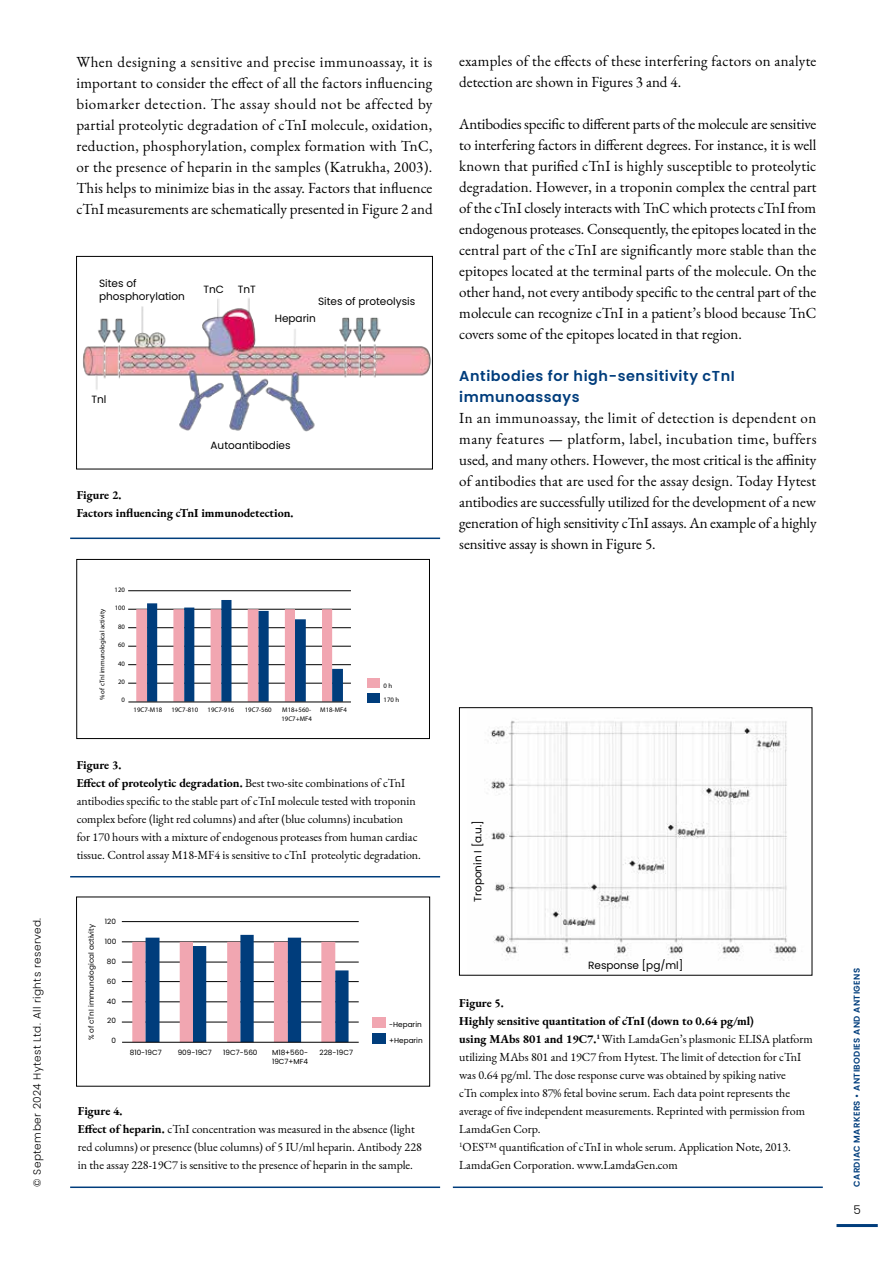
<style>
.page{position:relative;width:893px;height:1263px;background:#fff}
.page>*{position:absolute;margin:0;border:0;box-sizing:border-box;transform-origin:0 0}
.t1{font:15px/21px "EB Garamond";color:#000;text-align:justify}
.t2{font:600 14.4px/21px "Poppins";letter-spacing:.04em;color:#003d7c}
.t3{font:12px/18px "EB Garamond";color:#000}
.t4{font:700 12px/18px "EB Garamond";color:#000}
.t5{font:300 12px "Poppins";color:#000}
.t6{font:10.5px/13.5px "Poppins";color:#000}
.t7{font:300 10.5px "Poppins";letter-spacing:.04em;color:#000}
.t8{font:600 8.55px "Poppins";letter-spacing:.04em;color:#003d7c}
.t9{font:7.2px "Poppins";color:#000}
.t10{font:6.75px "Gotham";color:#000}
.s1{font-weight:700}
</style>
<div class="page">
<hr style="left:836px;top:1224px;width:42px;height:3px;background:#003d7c">
<img style="left:76px;top:255px;width:357px;height:215px">
<div style="left:76px;top:897px;width:354px;height:189px;border:1px solid #000"></div>
<div style="left:76px;top:256px;width:357px;height:213px;border:1px solid #000"></div>
<hr style="left:128px;top:683px;width:223px;height:1px;background:#000">
<hr style="left:128px;top:664px;width:223px;height:1px;background:#000">
<hr style="left:128px;top:646px;width:223px;height:1px;background:#000">
<hr style="left:128px;top:627px;width:223px;height:1px;background:#000">
<hr style="left:128px;top:609px;width:223px;height:1px;background:#000">
<hr style="left:128px;top:590px;width:223px;height:1px;background:#000">
<svg style="left:136px;top:600px;width:207px;height:102px"></svg>
<hr style="left:128px;top:702px;width:223px;height:1px;background:#000">
<div style="left:367px;top:678px;width:13px;height:10px;background:#f1a6b1"></div>
<div style="left:367px;top:693px;width:13px;height:10px;background:#003d7c"></div>
<div style="left:77px;top:559px;width:353px;height:180px;border:1px solid #000"></div>
<img style="left:484px;top:720px;width:313px;height:241px">
<hr style="left:70px;top:537px;width:370px;height:2px;background:#003d7c">
<hr style="left:70px;top:876px;width:370px;height:1px;background:#003d7c">
<hr style="left:453px;top:1186px;width:370px;height:2px;background:#003d7c">
<hr style="left:70px;top:1186px;width:370px;height:2px;background:#003d7c">
<hr style="left:122px;top:1022px;width:237px;height:1px;background:#000">
<hr style="left:122px;top:1001px;width:237px;height:1px;background:#000">
<hr style="left:122px;top:981px;width:237px;height:1px;background:#000">
<hr style="left:122px;top:962px;width:237px;height:1px;background:#000">
<hr style="left:122px;top:941px;width:237px;height:1px;background:#000">
<hr style="left:122px;top:921px;width:237px;height:1px;background:#000">
<svg style="left:132px;top:935px;width:217px;height:107px"></svg>
<hr style="left:122px;top:1042px;width:237px;height:1px;background:#000">
<div style="left:372px;top:1017px;width:13px;height:11px;background:#f1a6b1"></div>
<div style="left:372px;top:1033px;width:13px;height:10px;background:#003d7c"></div>
<p class="t7" style="left:31px;top:1187px;width:270px;rotate:-90deg">© September 2024 Hytest Ltd. All rights reserved.</p>
<p class="t1" style="left:77px;top:52px;width:358px">When designing a sensitive and precise immunoassay, it is important to consider the effect of all the factors influencing biomarker detection. The assay should not be affected by partial proteolytic degradation of cTnI molecule, oxidation, reduction, phosphorylation, complex formation with TnC, or the presence of heparin in the samples (Katrukha, 2003).<br>This helps to minimize bias in the assay. Factors that influence cTnI measurements are schematically presented in Figure 2 and</p>
<p class="t1" style="left:459px;top:51px;width:359px">examples of the effects of these interfering factors on analyte detection are shown in Figures 3 and 4.</p>
<p class="t1" style="left:459px;top:114px;width:359px">Antibodies specific to different parts of the molecule are sensitive to interfering factors in different degrees. For instance, it is well known that purified cTnI is highly susceptible to proteolytic degradation. However, in a troponin complex the central part of the cTnI closely interacts with TnC which protects cTnI from endogenous proteases. Consequently, the epitopes located in the central part of the cTnI are significantly more stable than the epitopes located at the terminal parts of the molecule. On the other hand, not every antibody specific to the central part of the molecule can recognize cTnI in a patient’s blood because TnC covers some of the epitopes located in that region.</p>
<p class="t2" style="left:459px;top:366px;width:277px">Antibodies for high-sensitivity cTnI immunoassays</p>
<p class="t1" style="left:459px;top:408px;width:359px">In an immunoassay, the limit of detection is dependent on many features — platform, label, incubation time, buffers used, and many others. However, the most critical is the affinity of antibodies that are used for the assay design. Today Hytest antibodies are successfully utilized for the development of a new generation of high sensitivity cTnI assays. An example of a highly sensitive assay is shown in Figure 5.</p>
<p class="t6" style="left:99px;top:276px;width:87px">Sites of phosphorylation</p>
<p class="t6" style="left:204px;top:283px;width:22px">TnC</p>
<p class="t6" style="left:238px;top:283px;width:20px">TnT</p>
<p class="t6" style="left:318px;top:294px;width:99px">Sites of proteolysis</p>
<p class="t6" style="left:275px;top:311px;width:43px">Heparin</p>
<p class="t6" style="left:92px;top:392px;width:16px">Tnl</p>
<p class="t6" style="left:211px;top:438px;width:82px">Autoantibodies</p>
<p class="t4" style="left:77px;top:486px;width:218px">Figure 2.<br>Factors influencing cTnI immunodetection.</p>
<p class="t10" style="left:98px;top:700px;width:93px;rotate:-90deg">% of cTnI immunological activity</p>
<p class="t10" style="left:115px;top:586px;width:12px">120</p>
<p class="t10" style="left:115px;top:604px;width:12px">100</p>
<p class="t10" style="left:118px;top:622px;width:8px">80</p>
<p class="t10" style="left:118px;top:641px;width:8px">60</p>
<p class="t10" style="left:118px;top:660px;width:8px">40</p>
<p class="t10" style="left:118px;top:677px;width:8px">20</p>
<p class="t10" style="left:122px;top:696px;width:5px">0</p>
<p class="t10" style="left:134px;top:706px;width:30px">19C7-M18</p>
<p class="t10" style="left:171px;top:706px;width:28px">19C7-810</p>
<p class="t10" style="left:208px;top:706px;width:28px">19C7-916</p>
<p class="t10" style="left:245px;top:706px;width:28px">19C7-560</p>
<p class="t10" style="left:282px;top:706px;width:30px">M18+560-</p>
<p class="t10" style="left:320px;top:706px;width:28px">M18-MF4</p>
<p class="t10" style="left:281px;top:714px;width:32px">19C7+MF4</p>
<p class="t10" style="left:384px;top:681px;width:10px">0 h</p>
<p class="t10" style="left:384px;top:696px;width:17px">170 h</p>
<p class="t3" style="left:77px;top:756px;width:346px"><span class="s1">Figure 3.<br>Effect of proteolytic degradation.</span> Best two-site combinations of cTnI antibodies specific to the stable part of cTnI molecule tested with troponin complex before (light red columns) and after (blue columns) incubation<br>for 170 hours with a mixture of endogenous proteases from human cardiac tissue. Control assay M18-MF4 is sensitive to cTnI proteolytic degradation.</p>
<p class="t9" style="left:87px;top:1040px;width:118px;rotate:-90deg">% of cTnI immunological activity</p>
<p class="t9" style="left:105px;top:917px;width:13px">120</p>
<p class="t9" style="left:105px;top:937px;width:13px">100</p>
<p class="t9" style="left:107px;top:957px;width:11px">80</p>
<p class="t9" style="left:107px;top:977px;width:11px">60</p>
<p class="t9" style="left:107px;top:997px;width:11px">40</p>
<p class="t9" style="left:107px;top:1016px;width:10px">20</p>
<p class="t9" style="left:111px;top:1036px;width:6px">0</p>
<p class="t9" style="left:130px;top:1048px;width:33px">810-19C7</p>
<p class="t9" style="left:178px;top:1048px;width:36px">909-19C7</p>
<p class="t9" style="left:223px;top:1048px;width:36px">19C7-560</p>
<p class="t9" style="left:272px;top:1048px;width:37px">M18+560-</p>
<p class="t9" style="left:320px;top:1048px;width:35px">228-19C7</p>
<p class="t9" style="left:272px;top:1057px;width:37px">19C7+MF4</p>
<p class="t9" style="left:389px;top:1020px;width:34px">-Heparin</p>
<p class="t9" style="left:389px;top:1036px;width:35px">+Heparin</p>
<p class="t3" style="left:78px;top:1102px;width:346px"><span class="s1">Figure 4.<br>Effect of heparin.</span> cTnI concentration was measured in the absence (light red columns) or presence (blue columns) of 5 IU/ml heparin. Antibody 228 in the assay 228-19C7 is sensitive to the presence of heparin in the sample.</p>
<p class="t6" style="left:471px;top:902px;width:83px;rotate:-90deg">Troponin I [a.u.]</p>
<p class="t6" style="left:588px;top:958px;width:97px">Response [pg/ml]</p>
<p class="t3" style="left:459px;top:994px;width:355px"><span class="s1">Figure 5.<br>Highly sensitive quantitation of cTnI (down to 0.64 pg/ml)<br>using MAbs 801 and 19C7.</span><sup>1</sup> With LamdaGen’s plasmonic ELISA platform utilizing MAbs 801 and 19C7 from Hytest. The limit of detection for cTnI was 0.64 pg/ml. The dose response curve was obtained by spiking native<br>cTn complex into 87% fetal bovine serum. Each data point represents the average of five independent measurements. Reprinted with permission from LamdaGen Corp.<br><sup>1</sup>OES™ quantification of cTnI in whole serum. Application Note, 2013.<br>LamdaGen Corporation. www.LamdaGen.com</p>
<p class="t8" style="left:852px;top:1187px;width:220px;rotate:-90deg">CARDIAC MARKERS • ANTIBODIES AND ANTIGENS</p>
<p class="t5" style="left:853px;top:1202px;width:9px">5</p>
</div>
